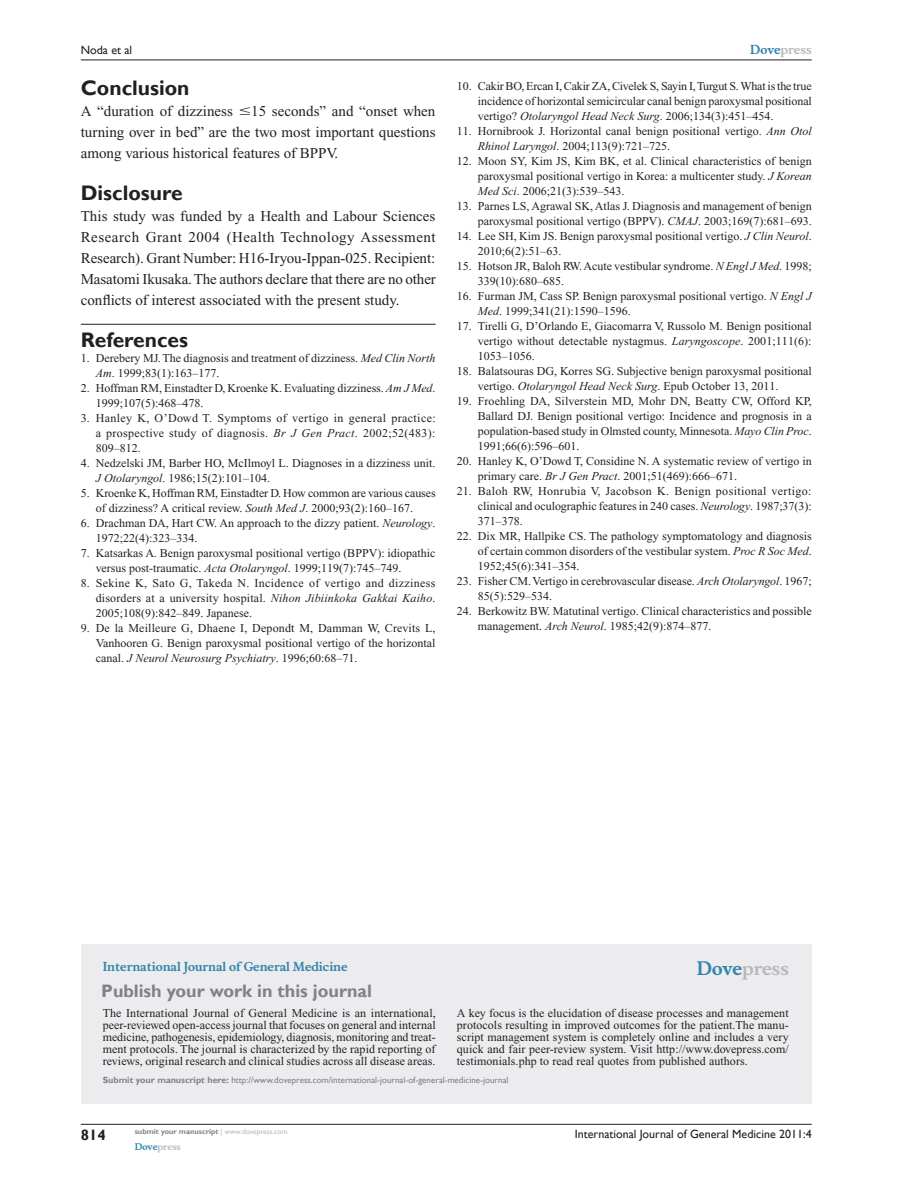
<style>
.page{position:relative;width:918px;height:1188px;background:#fff}
.page>*{position:absolute;margin:0;border:0;box-sizing:border-box;transform-origin:0 0}
.t1{font:700 21px "Gill Sans";color:#231f20}
.t2{font:700 18px "Gill Sans";color:#808285}
.t3{font:700 18px "Musee";color:#b8b9bc}
.t4{font:15px/21px "Times New Roman";color:#231f20;text-align:justify}
.t5{font:700 15px "Gill Sans";color:#231f20}
.t6{font:12px/15px "Times New Roman";color:#231f20}
.t7{font:12px "Gill Sans";color:#231f20}
.t8{font:700 12px "Musee";color:#3485ae}
.t9{font:700 12px "Musee";color:#b8b9bc}
.t10{font:9px "Gill Sans";color:#808285}
.t11{font:700 9px "Musee";color:#b8b9bc}
.t12{font:700 7.5px "Gill Sans";color:#808285}
.s1{font-family:"Mathematical Pi One"}
.s2{font-style:italic}
.s3{color:#3485ae}
.s4{font-weight:700}
.s5{font-weight:400;color:#b8b9bc}
</style>
<div class="page">
<div style="left:81px;top:944px;width:731px;height:159px;background:#ececee"></div>
<hr style="left:81px;top:1124px;width:731px;height:1px;background:#231f20">
<hr style="left:81px;top:60px;width:731px;height:1px;background:#231f20">
<hr style="left:81px;top:324px;width:355px;height:1px;background:#231f20">
<p class="t7" style="left:81px;top:43px;width:53px">Noda et al</p>
<h1 class="t1" style="left:81px;top:76px;width:110px">Conclusion</h1>
<p class="t4" style="left:81px;top:101px;width:356px">A “duration of dizziness <span class="s1">#</span>15 seconds” and “onset when turning over in bed” are the two most important questions among various historical features of BPPV.</p>
<h1 class="t1" style="left:81px;top:181px;width:103px">Disclosure</h1>
<p class="t4" style="left:81px;top:206px;width:357px">This study was funded by a Health and Labour Sciences Research Grant 2004 (Health Technology Assessment Research). Grant Number: H16-Iryou-Ippan-025. Recipient:<br>Masatomi Ikusaka. The authors declare that there are no other conflicts of interest associated with the present study.</p>
<h1 class="t1" style="left:81px;top:328px;width:109px">References</h1>
<p class="t6" style="left:96px;top:351px;width:341px;text-indent:-15px">1. Derebery MJ. The diagnosis and treatment of dizziness. <span class="s2">Med Clin North<br>Am</span>. 1999;83(1):163–177.</p>
<p class="t6" style="left:96px;top:381px;width:341px;text-indent:-15px">2. Hoffman RM, Einstadter D, Kroenke K. Evaluating dizziness. <span class="s2">Am J Med</span>.<br>1999;107(5):468–478.</p>
<p class="t6" style="left:96px;top:411px;width:341px;text-align:justify;text-indent:-15px">3. Hanley K, O’Dowd T. Symptoms of vertigo in general practice: a prospective study of diagnosis. <span class="s2">Br J Gen Pract</span>. 2002;52(483):<br>809–812.</p>
<p class="t6" style="left:96px;top:456px;width:341px;text-indent:-15px">4. Nedzelski JM, Barber HO, McIlmoyl L. Diagnoses in a dizziness unit.<br><span class="s2">J Otolaryngol</span>. 1986;15(2):101–104.</p>
<p class="t6" style="left:96px;top:486px;width:341px;text-indent:-15px">5. Kroenke K, Hoffman RM, Einstadter D. How common are various causes of dizziness? A critical review. <span class="s2">South Med J</span>. 2000;93(2):160–167.</p>
<p class="t6" style="left:96px;top:516px;width:341px;text-indent:-15px">6. Drachman DA, Hart CW. An approach to the dizzy patient. <span class="s2">Neurology</span>.<br>1972;22(4):323–334.</p>
<p class="t6" style="left:96px;top:546px;width:341px;text-indent:-15px">7. Katsarkas A. Benign paroxysmal positional vertigo (BPPV): idiopathic versus post-traumatic. <span class="s2">Acta Otolaryngol</span>. 1999;119(7):745–749.</p>
<p class="t6" style="left:96px;top:576px;width:341px;text-align:justify;text-indent:-15px">8. Sekine K, Sato G, Takeda N. Incidence of vertigo and dizziness disorders at a university hospital. <span class="s2">Nihon Jibiinkoka Gakkai Kaiho</span>.<br>2005;108(9):842–849. Japanese.</p>
<p class="t6" style="left:96px;top:621px;width:341px;text-align:justify;text-indent:-15px">9. De la Meilleure G, Dhaene I, Depondt M, Damman W, Crevits L, Vanhooren G. Benign paroxysmal positional vertigo of the horizontal canal. <span class="s2">J Neurol Neurosurg Psychiatry</span>. 1996;60:68–71.</p>
<p class="t9" style="left:750px;top:43px;width:63px"><span class="s3">Dove</span>press</p>
<p class="t6" style="left:478px;top:79px;width:336px;text-align:justify;text-indent:-21px">10. Cakir BO, Ercan I, Cakir ZA, Civelek S, Sayin I, Turgut S. What is the true incidence of horizontal semicircular canal benign paroxysmal positional vertigo? <span class="s2">Otolaryngol Head Neck Surg</span>. 2006;134(3):451–454.</p>
<p class="t6" style="left:478px;top:124px;width:335px;text-indent:-21px">11. Hornibrook J. Horizontal canal benign positional vertigo. <span class="s2">Ann Otol<br>Rhinol Laryngol</span>. 2004;113(9):721–725.</p>
<p class="t6" style="left:478px;top:154px;width:335px;text-align:justify;text-indent:-21px">12. Moon SY, Kim JS, Kim BK, et al. Clinical characteristics of benign paroxysmal positional vertigo in Korea: a multicenter study. <span class="s2">J Korean Med Sci</span>. 2006;21(3):539–543.</p>
<p class="t6" style="left:457px;top:199px;width:356px;text-align:right">13. Parnes LS, Agrawal SK, Atlas J. Diagnosis and management of benign paroxysmal positional vertigo (BPPV). <span class="s2">CMAJ</span>. 2003;169(7):681–693.</p>
<p class="t6" style="left:478px;top:229px;width:335px;text-indent:-21px">14. Lee SH, Kim JS. Benign paroxysmal positional vertigo. <span class="s2">J Clin Neurol</span>.<br>2010;6(2):51–63.</p>
<p class="t6" style="left:478px;top:259px;width:335px;text-indent:-21px">15. Hotson JR, Baloh RW. Acute vestibular syndrome. <span class="s2">N Engl J Med</span>. 1998;<br>339(10):680–685.</p>
<p class="t6" style="left:478px;top:289px;width:335px;text-indent:-21px">16. Furman JM, Cass SP. Benign paroxysmal positional vertigo. <span class="s2">N Engl J<br>Med</span>. 1999;341(21):1590–1596.</p>
<p class="t6" style="left:478px;top:319px;width:335px;text-align:justify;text-indent:-21px">17. Tirelli G, D’Orlando E, Giacomarra V, Russolo M. Benign positional vertigo without detectable nystagmus. <span class="s2">Laryngoscope</span>. 2001;111(6):<br>1053–1056.</p>
<p class="t6" style="left:478px;top:364px;width:335px;text-indent:-21px">18. Balatsouras DG, Korres SG. Subjective benign paroxysmal positional vertigo. <span class="s2">Otolaryngol Head Neck Surg</span>. Epub October 13, 2011.</p>
<p class="t6" style="left:478px;top:394px;width:335px;text-align:justify;text-indent:-21px">19. Froehling DA, Silverstein MD, Mohr DN, Beatty CW, Offord KP, Ballard DJ. Benign positional vertigo: Incidence and prognosis in a population-based study in Olmsted county, Minnesota. <span class="s2">Mayo Clin Proc</span>.<br>1991;66(6):596–601.</p>
<p class="t6" style="left:478px;top:454px;width:335px;text-indent:-21px">20. Hanley K, O’Dowd T, Considine N. A systematic review of vertigo in primary care. <span class="s2">Br J Gen Pract</span>. 2001;51(469):666–671.</p>
<p class="t6" style="left:478px;top:484px;width:335px;text-align:justify;text-indent:-21px">21. Baloh RW, Honrubia V, Jacobson K. Benign positional vertigo: clinical and oculographic features in 240 cases. <span class="s2">Neurology</span>. 1987;37(3):<br>371–378.</p>
<p class="t6" style="left:478px;top:529px;width:335px;text-align:justify;text-indent:-21px">22. Dix MR, Hallpike CS. The pathology symptomatology and diagnosis of certain common disorders of the vestibular system. <span class="s2">Proc R Soc Med</span>.<br>1952;45(6):341–354.</p>
<p class="t6" style="left:478px;top:574px;width:335px;text-indent:-21px">23. Fisher CM. Vertigo in cerebrovascular disease. <span class="s2">Arch Otolaryngol</span>. 1967;<br>85(5):529–534.</p>
<p class="t6" style="left:478px;top:604px;width:335px;text-indent:-21px">24. Berkowitz BW. Matutinal vertigo. Clinical characteristics and possible management. <span class="s2">Arch Neurol</span>. 1985;42(9):874–877.</p>
<p class="t8" style="left:103px;top:959px;width:246px">International Journal of General Medicine</p>
<h2 class="t2" style="left:101px;top:980px;width:272px">Publish your work in this journal</h2>
<h2 class="t3" style="left:697px;top:958px;width:94px"><span class="s3">Dove</span>press</h2>
<p class="t6" style="left:103px;top:1007px;width:335px;line-height:12px;text-align:justify">The International Journal of General Medicine is an international, peer-reviewed open-access journal that focuses on general and internal medicine, pathogenesis, epidemiology, diagnosis, monitoring and treat&shy;ment protocols. The journal is characterized by the rapid reporting of reviews, original research and clinical studies across all disease areas.</p>
<p class="t6" style="left:457px;top:1007px;width:333px;line-height:12px;text-align:justify">A key focus is the elucidation of disease processes and management protocols resulting in improved outcomes for the patient.The manu&shy;script management system is completely online and includes a very quick and fair peer-review system. Visit http://www.dovepress.com/ testimonials.php to read real quotes from published authors.</p>
<p class="t10" style="left:103px;top:1075px;width:407px"><span class="s4">Submit your manuscript here:</span> http://www.dovepress.com/international-journal-of-general-medicine-journal</p>
<p class="t5" style="left:81px;top:1126px;width:26px">814</p>
<p class="t12" style="left:135px;top:1127px;width:154px">submit your manuscript <span class="s5">| www.dovepress.com</span></p>
<p class="t11" style="left:135px;top:1141px;width:48px"><span class="s3">Dove</span>press</p>
<p class="t7" style="left:575px;top:1127px;width:238px">International Journal of General Medicine 2011:4</p>
</div>
